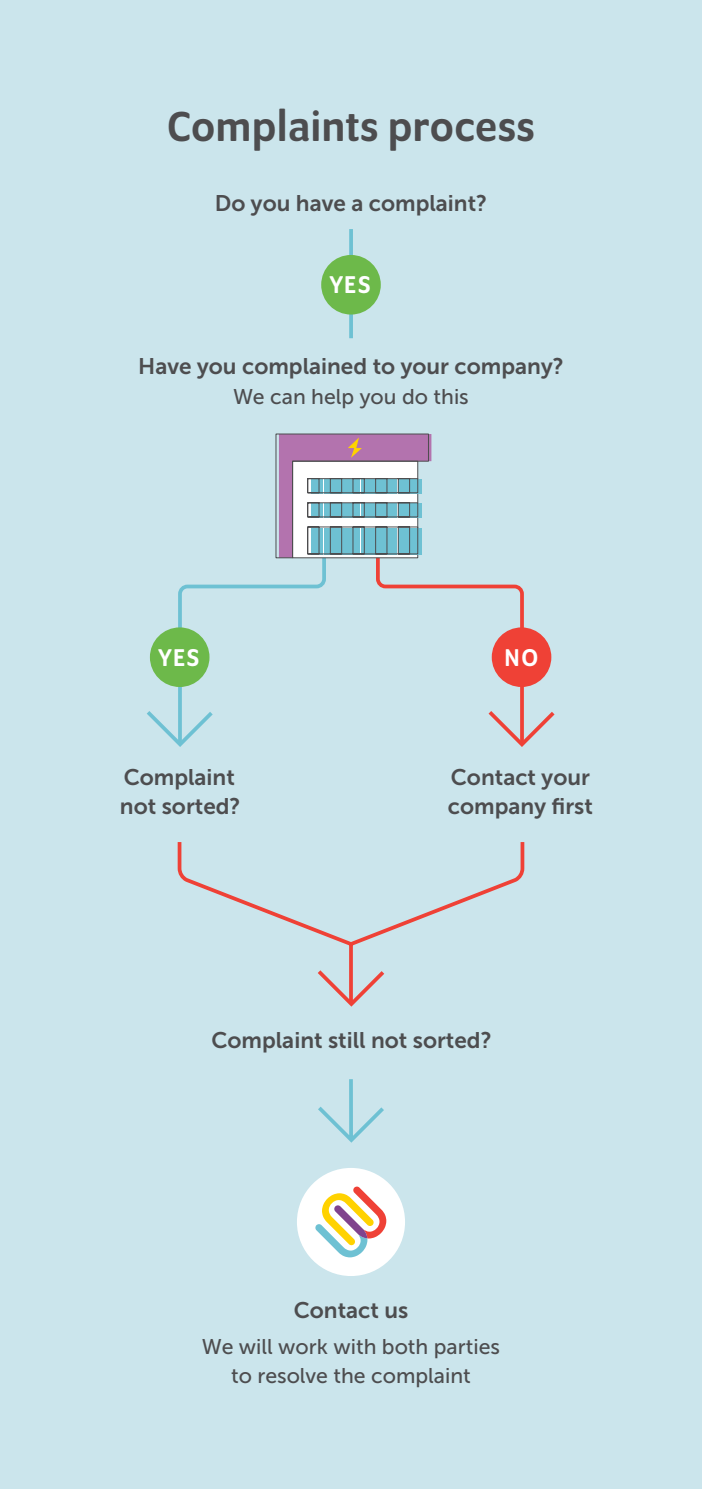
<style>
.page{position:relative;width:702px;height:1489px;background:#fff}
.page>*{position:absolute;margin:0;border:0;box-sizing:border-box;transform-origin:0 0}
.UD_DLE_H2{font:500 45.25px "Program OT";letter-spacing:.02em;color:#4d4d4f}
.UD_DLE_H2-2{font:500 26.25px "Program OT";letter-spacing:.07em;color:#fff}
.t1{font:22.5px/28.8px "Museo Sans 700";color:#4d4d4f}
.t2{font:21.25px/28.8px "Museo Sans 500";color:#4d4d4f;text-align:center}
</style>
<div class="page">
<div style="left:0;top:0;width:702px;height:1488px;background:#cbe5ec"></div>
<hr style="left:701px;top:0;width:1px;height:326px;background:#4797b0">
<svg style="left:349px;top:229px;width:4px;height:109px"></svg>
<div style="left:297px;top:1167px;width:108px;height:108px;background:#fff;border-radius:50%"></div>
<svg style="left:315px;top:1186px;width:71px;height:71px"></svg>
<svg style="left:318px;top:1079px;width:66px;height:64px"></svg>
<svg style="left:177px;top:842px;width:348px;height:165px"></svg>
<svg style="left:147px;top:433px;width:408px;height:314px"></svg>
<div style="left:150px;top:627px;width:59px;height:60px;background:#6db94a;border-radius:50%"></div>
<div style="left:321px;top:255px;width:60px;height:59px;background:#6db94a;border-radius:50%"></div>
<div style="left:491px;top:627px;width:60px;height:60px;background:#ef4136;border-radius:50%"></div>
<p class="UD_DLE_H2" style="left:168px;top:101px;width:368px">Complaints process</p>
<h3 class="t1" style="left:215px;top:189px;width:274px">Do you have a complaint?</h3>
<p class="UD_DLE_H2-2" style="left:330px;top:270px;width:42px">YES</p>
<h3 class="t1" style="left:138px;top:351px;width:427px">Have you complained to your company?</h3>
<h3 class="t2" style="left:233px;top:382px;width:237px">We can help you do this</h3>
<p class="UD_DLE_H2-2" style="left:158px;top:642px;width:42px">YES</p>
<h3 class="t1" style="left:120px;top:763px;width:122px">Complaint not sorted?</h3>
<p class="UD_DLE_H2-2" style="left:504px;top:642px;width:35px">NO</p>
<h3 class="t1" style="left:448px;top:763px;width:146px">Contact your company first</h3>
<h3 class="t1" style="left:211px;top:1025px;width:282px">Complaint still not sorted?</h3>
<h3 class="t1" style="left:294px;top:1295px;width:116px">Contact us</h3>
<h3 class="t2" style="left:202px;top:1332px;width:299px">We will work with both parties to resolve the complaint</h3>
</div>
